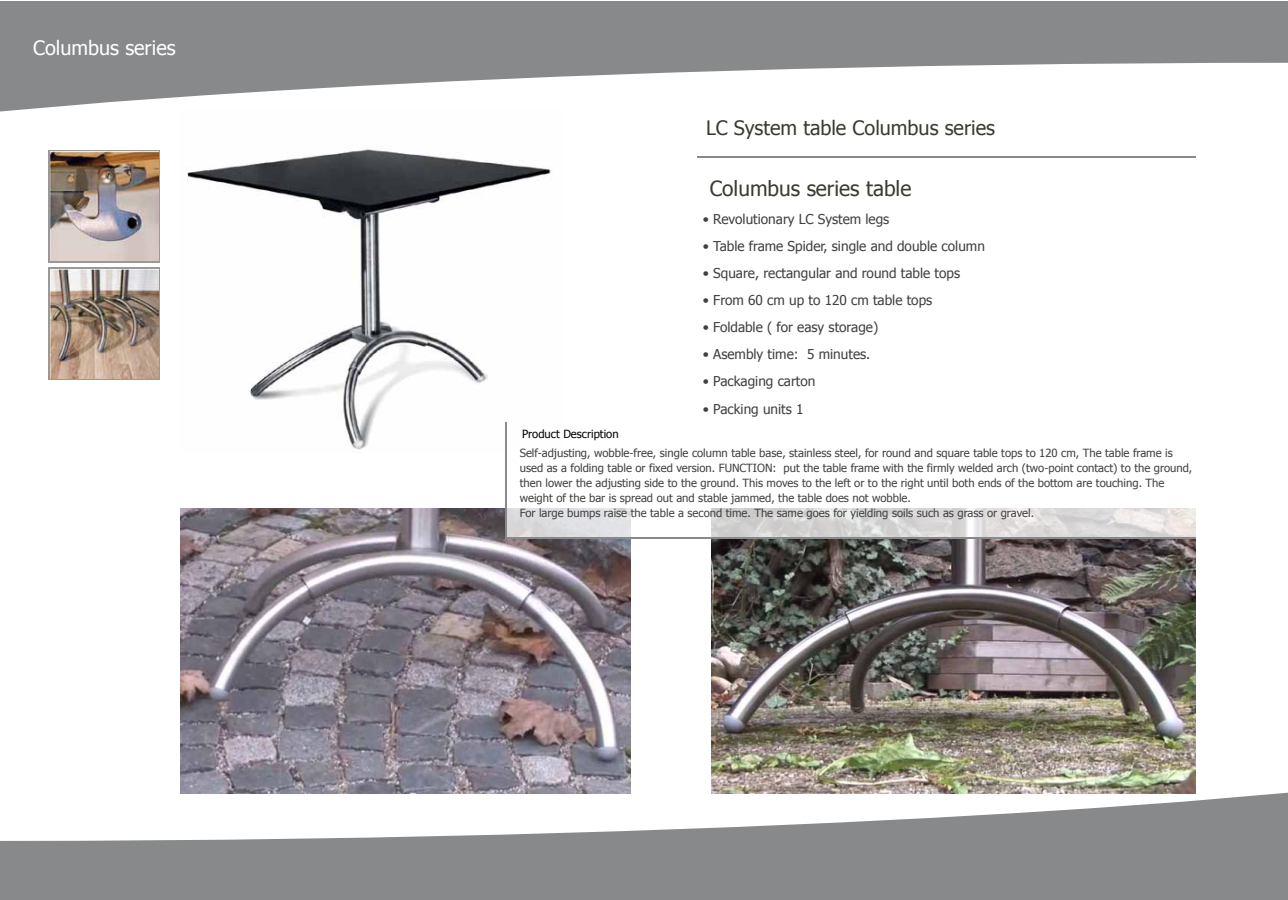
<style>
.page{position:relative;width:1288px;height:900px;background:#fff}
.page>*{position:absolute;margin:0;border:0;box-sizing:border-box;transform-origin:0 0}
.t1{font:20.88px "Tahoma";color:#3d3b30}
.t2{font:19.88px "Tahoma";color:#3d3b30}
.t3{font:19.88px "Tahoma";color:#fff}
.t4{font:13.62px "Tahoma";color:#404041}
.t5{font:11.25px/15px "Tahoma";color:#404041}
.t6{font:11.25px "Tahoma";color:#000}
</style>
<div class="page">
<hr style="left:697px;top:156px;width:498px;height:2px;background:#87898b">
<svg style="left:0;top:1px;width:1288px;height:111px;fill:#87898b"></svg>
<div style="left:34px;top:40px;width:141px;height:16px;background:#87898b"></div>
<img style="left:179px;top:109px;width:384px;height:341px">
<svg style="left:0;top:790px;width:1288px;height:110px;fill:#87898b"></svg>
<img style="left:180px;top:509px;width:1015px;height:285px">
<div style="left:631px;top:498px;width:98px;height:307px;background:#fff"></div>
<div style="left:82px;top:498px;width:98px;height:307px;background:#fff"></div>
<svg style="left:49px;top:150px;width:111px;height:112px"></svg>
<img style="left:50px;top:152px;width:108px;height:109px">
<svg style="left:49px;top:268px;width:111px;height:112px"></svg>
<img style="left:50px;top:270px;width:108px;height:109px">
<svg style="left:506px;top:422px;width:690px;height:117px"></svg>
<hr style="left:505px;top:422px;width:1px;height:117px;background:#87898b">
<hr style="left:505px;top:538px;width:690px;height:1px;background:#87898b">
<h2 class="t3" style="left:33px;top:35px;width:144px">Columbus series</h2>
<h2 class="t2" style="left:706px;top:114px;width:290px">LC System table Columbus series</h2>
<h1 class="t1" style="left:709px;top:174px;width:203px">Columbus series table</h1>
<p class="t4" style="left:703px;top:209px;width:188px">• Revolutionary LC System legs</p>
<p class="t4" style="left:703px;top:237px;width:283px">• Table frame Spider, single and double column</p>
<p class="t4" style="left:703px;top:264px;width:259px">• Square, rectangular and round table tops</p>
<p class="t4" style="left:703px;top:291px;width:231px">• From 60 cm up to 120 cm table tops</p>
<p class="t4" style="left:703px;top:318px;width:177px">• Foldable ( for easy storage)</p>
<p class="t4" style="left:703px;top:345px;width:169px">• Asembly time: 5 minutes.</p>
<p class="t4" style="left:703px;top:372px;width:114px">• Packaging carton</p>
<p class="t4" style="left:703px;top:400px;width:102px">• Packing units 1</p>
<p class="t6" style="left:522px;top:427px;width:98px">Product Description</p>
<p class="t5" style="left:520px;top:445px;width:674px">Self-adjusting, wobble-free, single column table base, stainless steel, for round and square table tops to 120 cm, The table frame is used as a folding table or fixed version. FUNCTION: put the table frame with the firmly welded arch (two-point contact) to the ground, then lower the adjusting side to the ground. This moves to the left or to the right until both ends of the bottom are touching. The weight of the bar is spread out and stable jammed, the table does not wobble.<br>For large bumps raise the table a second time. The same goes for yielding soils such as grass or gravel.</p>
</div>
